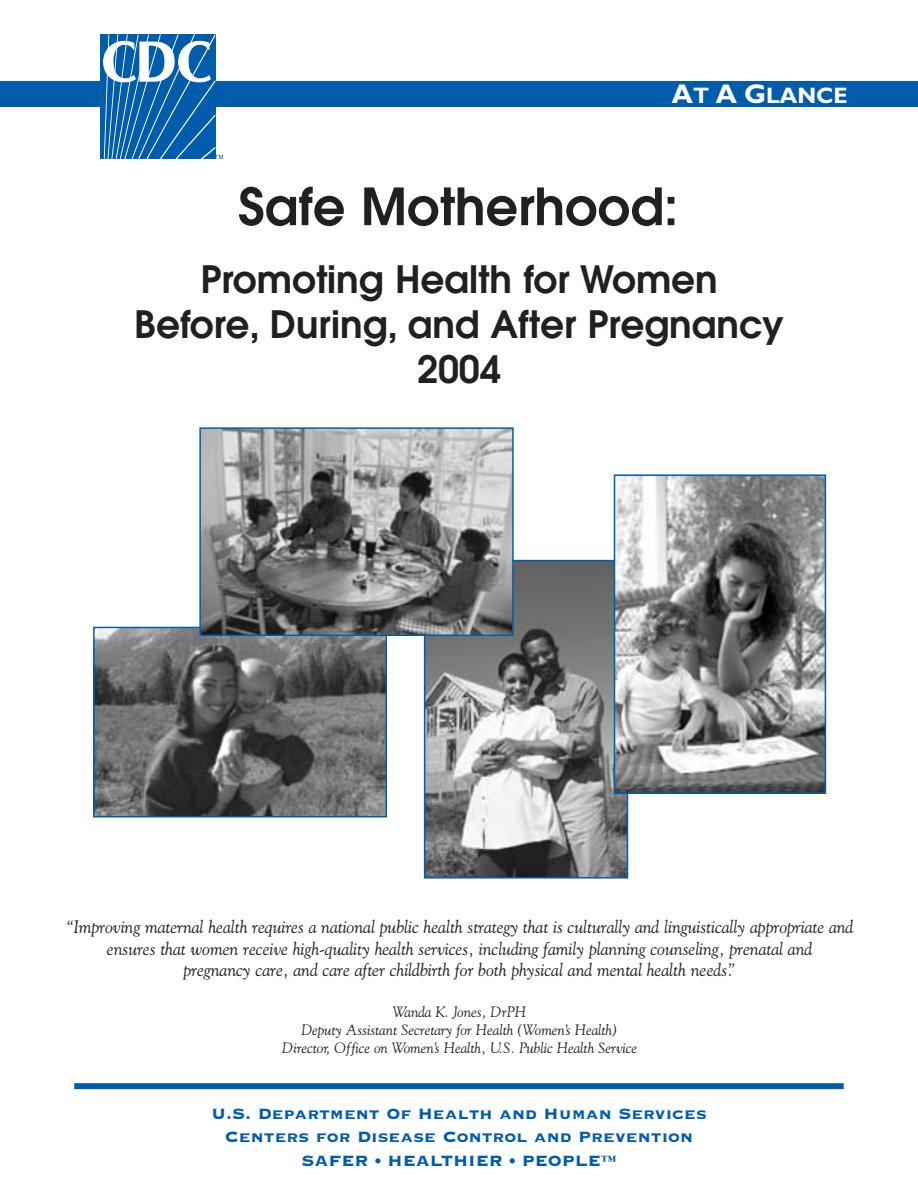
<style>
.page{position:relative;width:918px;height:1188px;background:#fff}
.page>*{position:absolute;margin:0;border:0;box-sizing:border-box;transform-origin:0 0}
.t1{font:600 51px "Avant Garde";color:#231f20}
.t2{font:600 37.5px/45px "Avant Garde";color:#231f20;text-align:center}
.t3{font:700 22.5px "Gill Sans";color:#fff}
.t4{font:19.5px/23.4px "Copperplate Thirty Three BC";color:#015dab;text-align:center}
.t5{font:italic 18px/21.6px "Goldenstar";color:#231f20;text-align:center}
.t6{font:italic 15px/18px "Goldenstar";color:#231f20;text-align:center}
.s1{font-size:27.15px}
</style>
<div class="page">
<div style="left:74px;top:1083px;width:770px;height:6px;background:#015dab"></div>
<img style="left:427px;top:563px;width:198px;height:313px">
<div style="left:424px;top:560px;width:204px;height:319px;border:2px solid #015dab"></div>
<img style="left:617px;top:477px;width:206px;height:314px">
<div style="left:614px;top:474px;width:212px;height:320px;border:2px solid #015dab"></div>
<img style="left:96px;top:630px;width:288px;height:184px">
<div style="left:93px;top:627px;width:294px;height:190px;border:2px solid #015dab"></div>
<img style="left:202px;top:430px;width:309px;height:203px">
<div style="left:199px;top:427px;width:315px;height:209px;border:2px solid #015dab"></div>
<div style="left:0;top:81px;width:918px;height:25px;background:#015dab"></div>
<div style="left:100px;top:34px;width:115px;height:125px;background:#015dab"></div>
<svg style="left:103px;top:34px;width:120px;height:125px"></svg>
<p class="t3" style="left:672px;top:87px;width:177px"><span class="s1">A</span>T <span class="s1">A G</span>LANCE</p>
<h1 class="t1" style="left:238px;top:187px;width:441px">Safe Motherhood:</h1>
<h2 class="t2" style="left:134px;top:260px;width:651px">Promoting Health for Women<br>Before, During, and After Pregnancy<br>2004</h2>
<p class="t5" style="left:66px;top:917px;width:789px">“Improving maternal health requires a national public health strategy that is culturally and linguistically appropriate and ensures that women receive high-quality health services, including family planning counseling, prenatal and<br>pregnancy care, and care after childbirth for both physical and mental health needs.”</p>
<p class="t6" style="left:282px;top:1004px;width:357px">Wanda K. Jones, DrPH<br>Deputy Assistant Secretary for Health (Women’s Health)<br>Director, Office on Women’s Health, U.S. Public Health Service</p>
<p class="t4" style="left:211px;top:1101px;width:497px">U.S. Department Of Health and Human Services<br>Centers for Disease Control and Prevention<br>SAFER • HEALTHIER • PEOPLE™</p>
</div>
